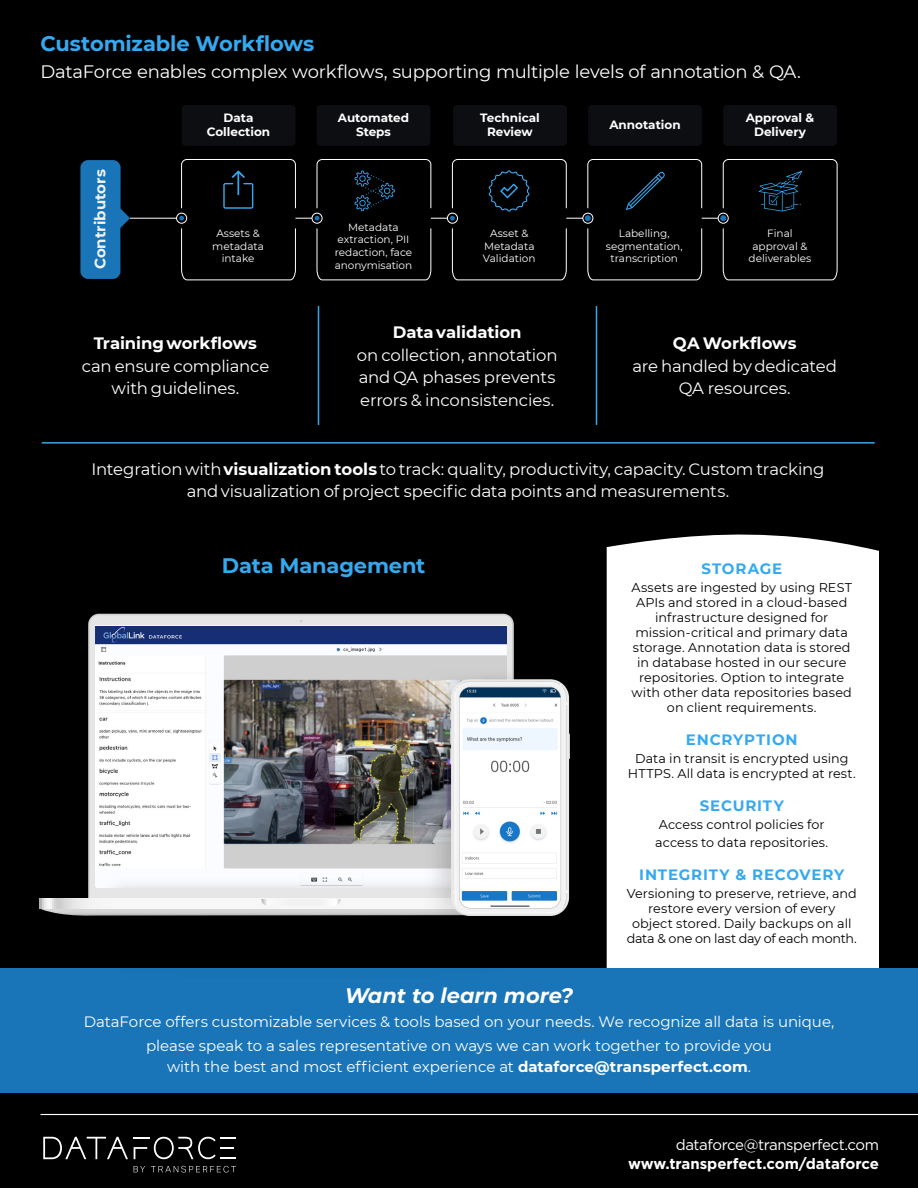
<style>
.page{position:relative;width:918px;height:1188px;background:#000}
.page>*{position:absolute;margin:0;border:0;box-sizing:border-box;transform-origin:0 0}
.t1{font:700 21px "Montserrat";letter-spacing:-.005em;color:#35a9ef}
.t2{font:italic 700 21px "Montserrat";color:#fff}
.t3{font:18px "Montserrat";letter-spacing:-.015em;color:#fff}
.t4{font:16.5px/22.5px "Montserrat";letter-spacing:-.01em;color:#fff;text-align:center}
.t5{font:700 16.5px "Montserrat";letter-spacing:-.005em;color:#fff}
.t6{font:15px/24px "Montserrat";letter-spacing:-.005em;color:#fff;text-align:center}
.t7{font:700 15px "Montserrat";letter-spacing:.055em;color:#35a9ef}
.t8{font:700 15px "Gotham";color:#fff}
.t9{font:15px "Gotham";letter-spacing:-.025em;color:#fff}
.t10{font:700 15px "Montserrat";color:#f2f2f2}
.t11{font:12.75px/15px "Montserrat";letter-spacing:.005em;color:#000;text-align:center}
.t12{font:700 12px/14.4px "Montserrat";color:#fff;text-align:center}
.t13{font:10.5px/12.6px "Montserrat";color:#fff;text-align:center}
.s1{font-weight:700}
</style>
<div class="page">
<hr style="left:40px;top:1114px;width:878px;height:1px;background:#fff">
<hr style="left:318px;top:306px;width:1px;height:119px;background:#35a9ef">
<hr style="left:596px;top:306px;width:1px;height:119px;background:#35a9ef">
<hr style="left:42px;top:442px;width:833px;height:2px;background:#35a9ef">
<img style="left:485px;top:413px;width:433px;height:680px">
<div style="left:607px;top:531px;width:272px;height:437px;background:#fff"></div>
<div style="left:0;top:968px;width:918px;height:124px;background:#1975b8"></div>
<svg style="left:90px;top:615px;width:422px;height:53px;background:#e6e6e6"></svg>
<img style="left:95px;top:626px;width:412px;height:42px">
<svg style="left:39px;top:668px;width:531px;height:300px"></svg>
<img style="left:460px;top:687px;width:101px;height:221px">
<hr style="left:130px;top:218px;width:47px;height:1px;background:#fff">
<div style="left:176px;top:213px;width:11px;height:11px;border:1px solid #fff;border-radius:50%"></div>
<div style="left:182px;top:105px;width:113px;height:41px;background:#0d0e12;border-radius:4px"></div>
<svg style="left:80px;top:160px;width:50px;height:119px"></svg>
<div style="left:317px;top:105px;width:113px;height:41px;background:#0d0e12;border-radius:4px"></div>
<div style="left:453px;top:105px;width:114px;height:41px;background:#0d0e12;border-radius:4px"></div>
<div style="left:588px;top:105px;width:114px;height:41px;background:#0d0e12;border-radius:4px"></div>
<div style="left:723px;top:105px;width:114px;height:41px;background:#0d0e12;border-radius:4px"></div>
<svg style="left:179px;top:159px;width:659px;height:122px"></svg>
<svg style="left:43px;top:1137px;width:85px;height:22px"></svg>
<svg style="left:134px;top:1137px;width:102px;height:22px"></svg>
<svg style="left:134px;top:1166px;width:11px;height:6px"></svg>
<svg style="left:151px;top:1166px;width:85px;height:6px"></svg>
<h1 class="t1" style="left:40px;top:28px;width:275px">Customizable Workflows</h1>
<h2 class="t3" style="left:40px;top:59px;width:762px">DataForce enables complex workflows, supporting multiple levels of annotation &amp; QA.</h2>
<p class="t10" style="left:89px;top:269px;width:102px;rotate:-90deg">Contributors</p>
<p class="t12" style="left:207px;top:110px;width:65px">Data<br>Collection</p>
<p class="t12" style="left:338px;top:110px;width:73px">Automated<br>Steps</p>
<p class="t12" style="left:480px;top:110px;width:61px">Technical<br>Review</p>
<p class="t12" style="left:609px;top:117px;width:73px">Annotation</p>
<p class="t12" style="left:746px;top:110px;width:70px">Approval &amp;<br>Delivery</p>
<p class="t13" style="left:212px;top:227px;width:53px">Assets &amp; metadata intake</p>
<p class="t13" style="left:335px;top:220px;width:79px">Metadata extraction, PII redaction, face anonymisation</p>
<p class="t13" style="left:483px;top:227px;width:54px">Asset &amp;<br>Metadata<br>Validation</p>
<p class="t13" style="left:606px;top:227px;width:78px">Labelling, segmentation, transcription</p>
<p class="t13" style="left:749px;top:227px;width:64px">Final approval &amp; deliverables</p>
<p class="t5" style="left:94px;top:332px;width:164px">Training workflows</p>
<p class="t4" style="left:82px;top:354px;width:189px">can ensure compliance with guidelines.</p>
<p class="t5" style="left:393px;top:320px;width:130px">Data validation</p>
<p class="t4" style="left:357px;top:343px;width:202px;text-align:left">on collection, annotation and QA phases prevents errors &amp; inconsistencies.</p>
<p class="t5" style="left:673px;top:332px;width:125px">QA Workflows</p>
<p class="t4" style="left:632px;top:354px;width:206px">are handled by dedicated<br>QA resources.</p>
<p class="t4" style="left:91px;top:457px;width:735px">Integration with <span class="s1">visualization tools</span> to track: quality, productivity, capacity. Custom tracking and visualization of project specific data points and measurements.</p>
<h1 class="t1" style="left:222px;top:550px;width:205px">Data Management</h1>
<p class="t7" style="left:701px;top:557px;width:82px">STORAGE</p>
<p class="t11" style="left:631px;top:579px;width:222px">Assets are ingested by using REST<br>APIs and stored in a cloud-based infrastructure designed for mission-critical and primary data storage. Annotation data is stored in database hosted in our secure repositories. Option to integrate with other data repositories based on client requirements.</p>
<p class="t7" style="left:686px;top:728px;width:113px">ENCRYPTION</p>
<p class="t11" style="left:628px;top:750px;width:229px">Data in transit is encrypted using<br>HTTPS. All data is encrypted at rest.</p>
<p class="t7" style="left:700px;top:794px;width:86px">SECURITY</p>
<p class="t11" style="left:655px;top:815px;width:175px;line-height:18px;text-align:left">Access control policies for access to data repositories.</p>
<p class="t7" style="left:639px;top:863px;width:207px">INTEGRITY &amp; RECOVERY</p>
<p class="t11" style="left:627px;top:885px;width:232px">Versioning to preserve, retrieve, and restore every version of every object stored. Daily backups on all data &amp; one on last day of each month.</p>
<h1 class="t2" style="left:345px;top:981px;width:230px">Want to learn more?</h1>
<p class="t6" style="left:84px;top:1009px;width:752px">DataForce offers customizable services &amp; tools based on your needs. We recognize all data is unique, please speak to a sales representative on ways we can work together to provide you</p>
<p class="t6" style="left:167px;top:1054px;width:585px">with the best and most efficient experience at <span class="s1">dataforce@transperfect.com</span>.</p>
<p class="t9" style="left:676px;top:1135px;width:205px">dataforce@transperfect.com</p>
<p class="t8" style="left:628px;top:1154px;width:252px">www.transperfect.com/dataforce</p>
</div>
